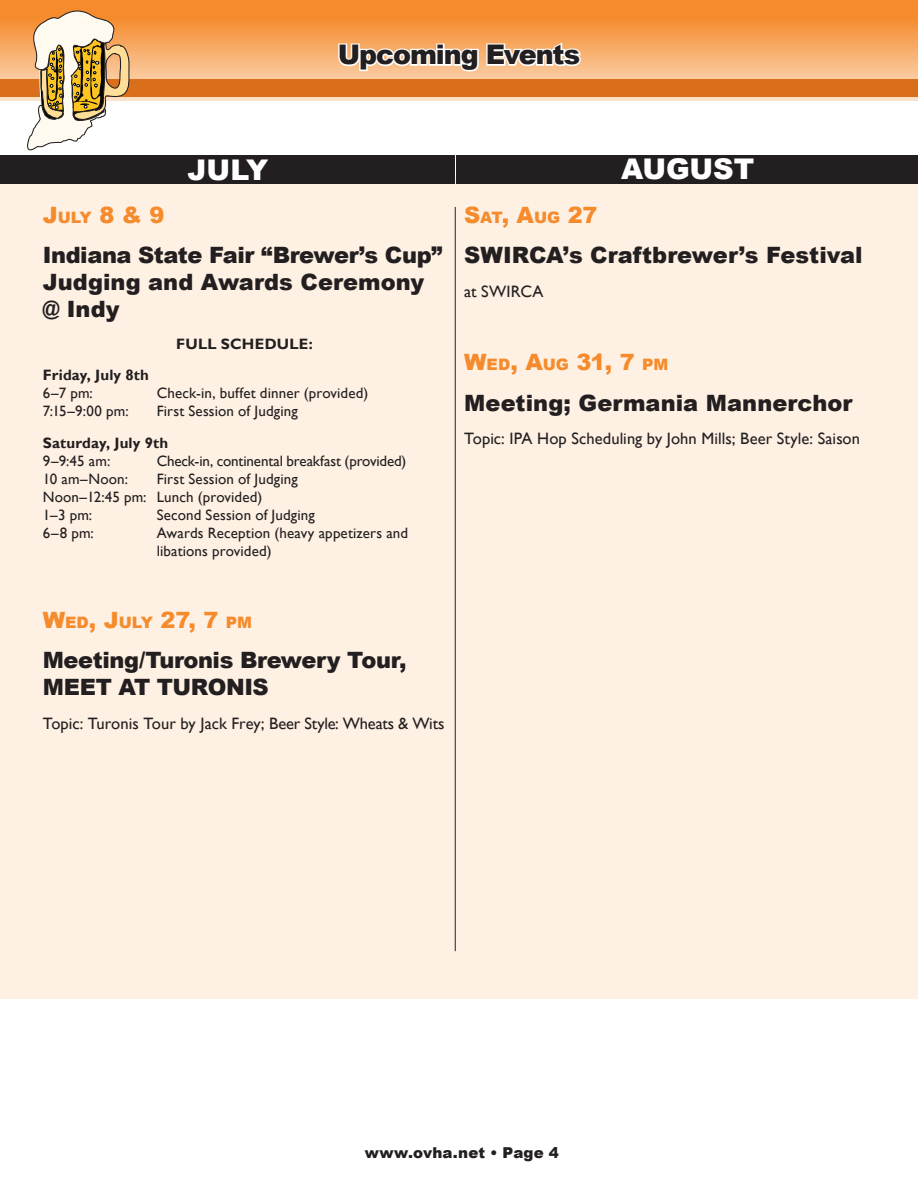
<style>
.page{position:relative;width:918px;height:1188px;background:#fff}
.page>*{position:absolute;margin:0;border:0;box-sizing:border-box;transform-origin:0 0}
.t1{font:900 28.5px "Arial";letter-spacing:-.005em;color:#fff}
.t2{font:900 27px "Arial";letter-spacing:-.04em;color:#231f20}
.t3{font:900 22.5px/27px "Arial";letter-spacing:-.01em;color:#231f20}
.t4{font:900 22.5px "Arial";color:#f58b2c}
.t5{font:16.5px "Gill Sans";color:#231f20}
.t6{font:15px/18px "Gill Sans";letter-spacing:.01em;color:#231f20}
.t7{font:700 15px/18px "Gill Sans";letter-spacing:.015em;color:#231f20}
.t8{font:15px "Gill Sans";letter-spacing:-.01em;color:#231f20}
.t9{font:900 15px "Arial";letter-spacing:.01em;color:#231f20}
.s1{font-size:15.75px}
.s2{font-weight:400}
</style>
<div class="page">
<svg style="left:0;top:0;width:918px;height:101px;background:#f6a35a"></svg>
<div style="left:0;top:79px;width:918px;height:17px;background:#d96f1a"></div>
<svg style="left:27px;top:11px;width:103px;height:140px"></svg>
<div style="left:0;top:178px;width:918px;height:821px;background:#fef1e4"></div>
<hr style="left:455px;top:207px;width:1px;height:744px;background:#231f20">
<svg style="left:337px;top:40px;width:246px;height:34px"></svg>
<div style="left:0;top:155px;width:454px;height:29px;background:#231f20"></div>
<div style="left:456px;top:155px;width:462px;height:29px;background:#231f20"></div>
<h1 class="t2" style="left:338px;top:35px;width:244px">Upcoming Events</h1>
<h2 class="t1" style="left:188px;top:149px;width:82px">JULY</h2>
<h2 class="t1" style="left:621px;top:149px;width:135px">AUGUST</h2>
<h2 class="t4" style="left:43px;top:198px;width:123px">J<span class="s1">ULY</span> 8 &amp; 9</h2>
<h2 class="t3" style="left:43px;top:241px;width:401px">Indiana State Fair “Brewer’s Cup”<br>Judging and Awards Ceremony @ Indy</h2>
<p class="t7" style="left:176px;top:335px;width:138px">FULL SCHEDULE:</p>
<p class="t7" style="left:43px;top:367px;width:108px">Friday, July 8th<br><span class="s2">6–7 pm:</span></p>
<p class="t6" style="left:157px;top:384px;width:213px">Check-in, buffet dinner (provided)</p>
<p class="t6" style="left:43px;top:402px;width:87px">7:15–9:00 pm:</p>
<p class="t6" style="left:157px;top:402px;width:143px">First Session of Judging</p>
<p class="t7" style="left:43px;top:434px;width:127px">Saturday, July 9th<br><span class="s2">9–9:45 am:</span></p>
<p class="t8" style="left:157px;top:452px;width:251px">Check-in, continental breakfast (provided)</p>
<p class="t6" style="left:43px;top:470px;width:257px;text-indent:114px">First Session of Judging<br>Noon–12:45 pm: Lunch (provided)<br>1–3 pm:</p>
<p class="t6" style="left:43px;top:470px;width:87px">10 am–Noon:</p>
<p class="t6" style="left:157px;top:506px;width:160px">Second Session of Judging</p>
<p class="t6" style="left:43px;top:524px;width:53px">6–8 pm:</p>
<p class="t6" style="left:157px;top:524px;width:253px">Awards Reception (heavy appetizers and libations provided)</p>
<h2 class="t4" style="left:464px;top:198px;width:135px">S<span class="s1">AT</span>, A<span class="s1">UG</span> 27</h2>
<h2 class="t3" style="left:464px;top:241px;width:400px">SWIRCA’s Craftbrewer’s Festival</h2>
<p class="t5" style="left:464px;top:281px;width:81px">at SWIRCA</p>
<h2 class="t4" style="left:464px;top:346px;width:206px">W<span class="s1">ED</span>, A<span class="s1">UG</span> 31, 7 <span class="s1">PM</span></h2>
<h2 class="t3" style="left:464px;top:389px;width:390px">Meeting; Germania Mannerchor</h2>
<p class="t5" style="left:464px;top:429px;width:397px">Topic: IPA Hop Scheduling by John Mills; Beer Style: Saison</p>
<h2 class="t4" style="left:43px;top:603px;width:211px">W<span class="s1">ED</span>, J<span class="s1">ULY</span> 27, 7 <span class="s1">PM</span></h2>
<h2 class="t3" style="left:43px;top:646px;width:365px">Meeting/Turonis Brewery Tour,<br>MEET AT TURONIS</h2>
<p class="t5" style="left:43px;top:713px;width:403px">Topic: Turonis Tour by Jack Frey; Beer Style: Wheats &amp; Wits</p>
<h2 class="t9" style="left:365px;top:1142px;width:196px">www.ovha.net • Page 4</h2>
</div>
